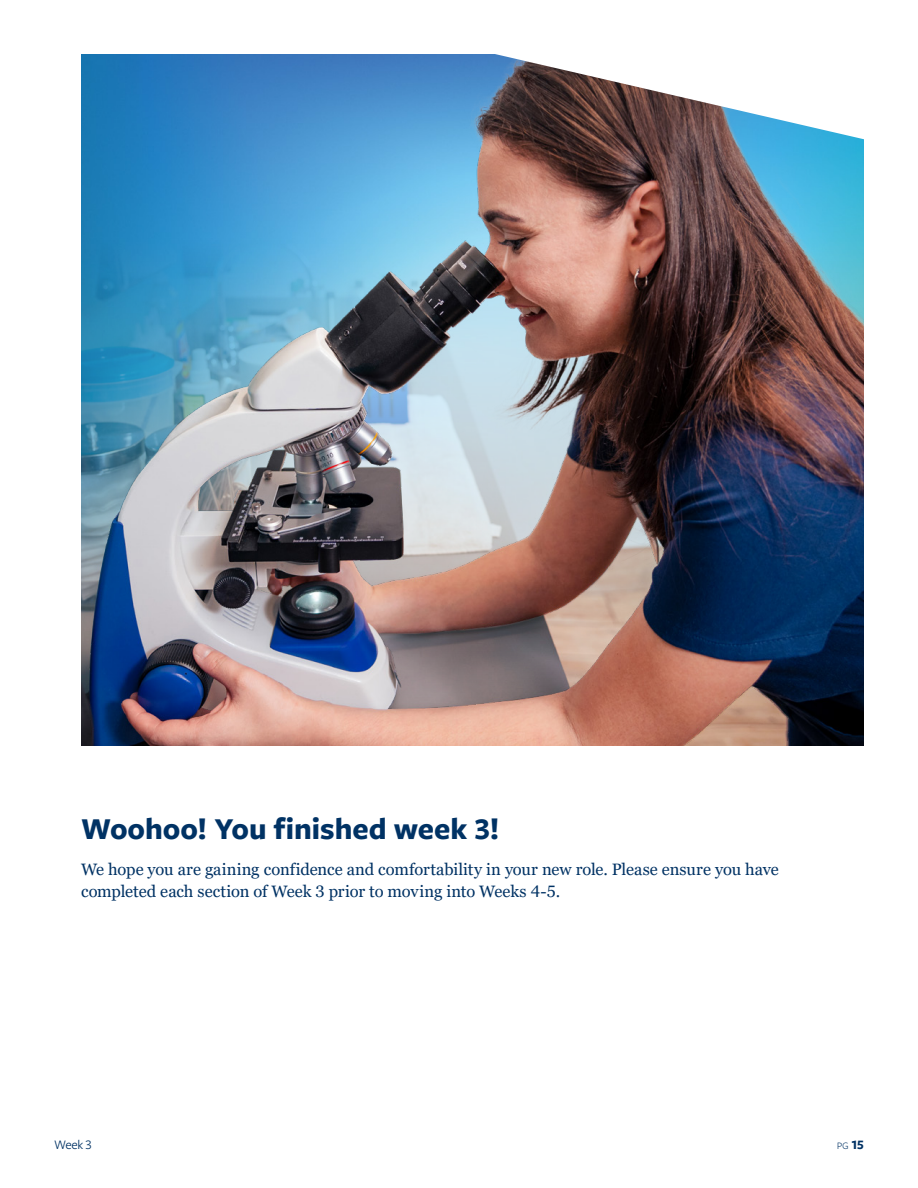
<style>
.page{position:relative;width:918px;height:1188px;background:#fff}
.page>*{position:absolute;margin:0;border:0;box-sizing:border-box;transform-origin:0 0}
.t1{font:700 31.5px "Freight Sans Pro";color:#003264}
.t2{font:16.5px/22.5px "Georgia Pro";letter-spacing:-.005em;color:#003264}
.t3{font:13.5px "Freight Sans Pro";color:#003264}
.t4{font:300 13.5px "Freight Sans Pro";color:#003264}
.s1{font-weight:700}
</style>
<div class="page">
<img style="left:81px;top:54px;width:783px;height:691px">
<svg style="left:261px;top:54px;width:603px;height:98px"></svg>
<h1 class="t1" style="left:81px;top:807px;width:420px">Woohoo! You finished week 3!</h1>
<p class="t2" style="left:81px;top:858px;width:699px">We hope you are gaining confidence and comfortability in your new role. Please ensure you have completed each section of Week 3 prior to moving into Weeks 4-5.</p>
<p class="t3" style="left:54px;top:1136px;width:40px">Week 2</p>
<p class="t4" style="left:837px;top:1136px;width:29px">pg <span class="s1">15</span></p>
<p class="t3" style="left:85px;top:1136px;width:8px">3</p>
</div>
